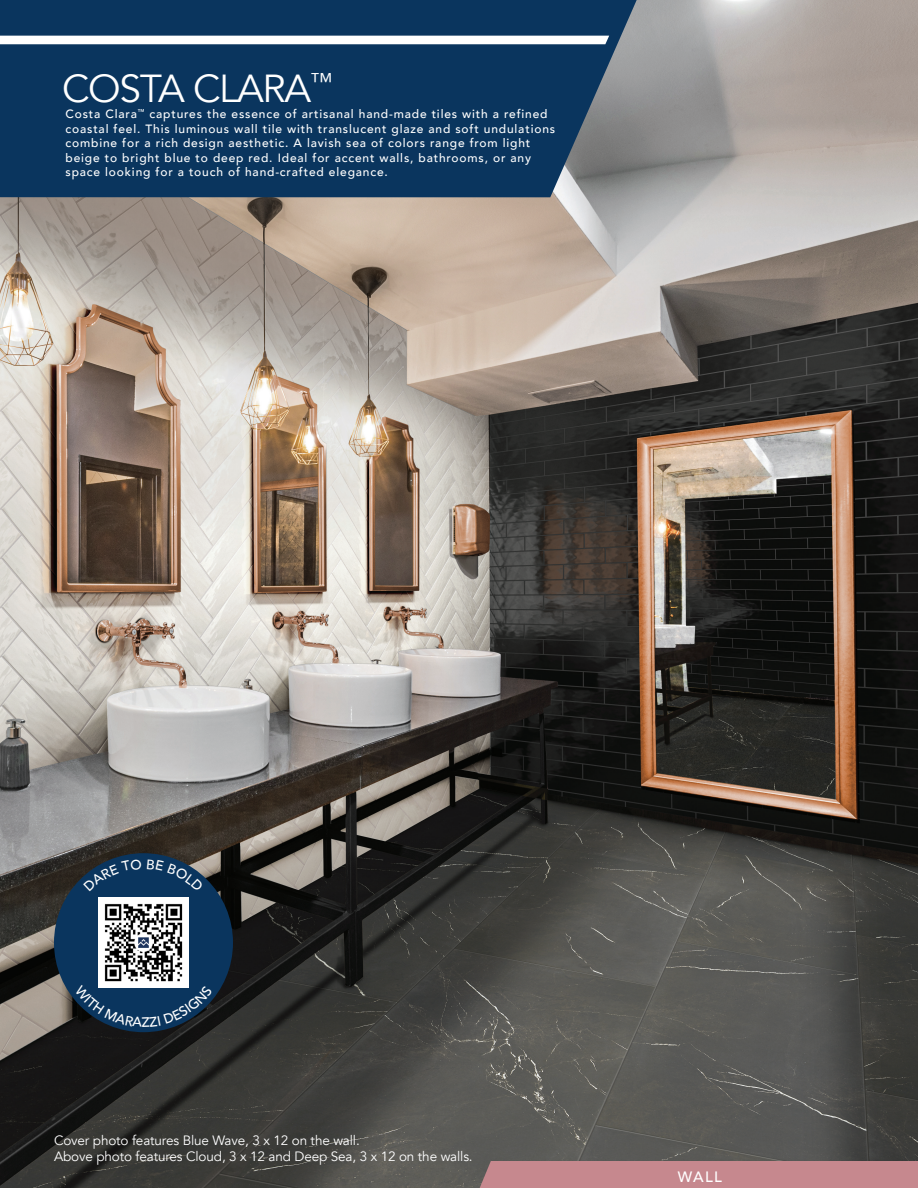
<style>
.page{position:relative;width:918px;height:1188px;background:#fff}
.page>*{position:absolute;margin:0;border:0;box-sizing:border-box;transform-origin:0 0}
.MZ_ISB_Header_Front{font:39px "Avenir";letter-spacing:-.035em;color:#fff}
.MZ_ISB_Header_Secondary_Front{font:500 15px "Avenir";color:#fff}
.AO_Sales_Photo_Caption{font:13.5px "Avenir";letter-spacing:-.01em;color:#fff}
.MZ_ISB_Header_Secondary_Front-2{font:500 12px/14.4px "Avenir";letter-spacing:.07em;color:#fff}
</style>
<div class="page">
<img style="left:0;top:0;width:918px;height:1188px">
<svg style="left:0;top:0;width:637px;height:197px;background:#143c61"></svg>
<svg style="left:0;top:36px;width:609px;height:8px"></svg>
<div style="left:480px;top:1161px;width:438px;height:27px;background:#c6888e"></div>
<div style="left:54px;top:853px;width:179px;height:179px;background:#0a355e;border-radius:50%"></div>
<img style="left:99px;top:898px;width:89px;height:87px">
<svg style="left:83px;top:859px;width:28px;height:18px"></svg>
<svg style="left:176px;top:859px;width:28px;height:18px"></svg>
<svg style="left:75px;top:985px;width:137px;height:42px"></svg>
<p class="MZ_ISB_Header_Front" style="left:62px;top:66px;width:272px">COSTA CLARA<sup>™</sup></p>
<p class="MZ_ISB_Header_Secondary_Front-2" style="left:66px;top:106px;width:491px">Costa Clara<sup>™</sup> captures the essence of artisanal hand-made tiles with a refined coastal feel. This luminous wall tile with translucent glaze and soft undulations combine for a rich design aesthetic. A lavish sea of colors range from light beige to bright blue to deep red. Ideal for accent walls, bathrooms, or any space looking for a touch of hand-crafted elegance.</p>
<p class="AO_Sales_Photo_Caption" style="left:54px;top:1133px;width:307px">Cover photo features Blue Wave, 3 x 12 on the wall.</p>
<p class="AO_Sales_Photo_Caption" style="left:54px;top:1149px;width:420px">Above photo features Cloud, 3 x 12 and Deep Sea, 3 x 12 on the walls.</p>
<p class="MZ_ISB_Header_Secondary_Front" style="left:678px;top:1164px;width:46px">WALL</p>
</div>
